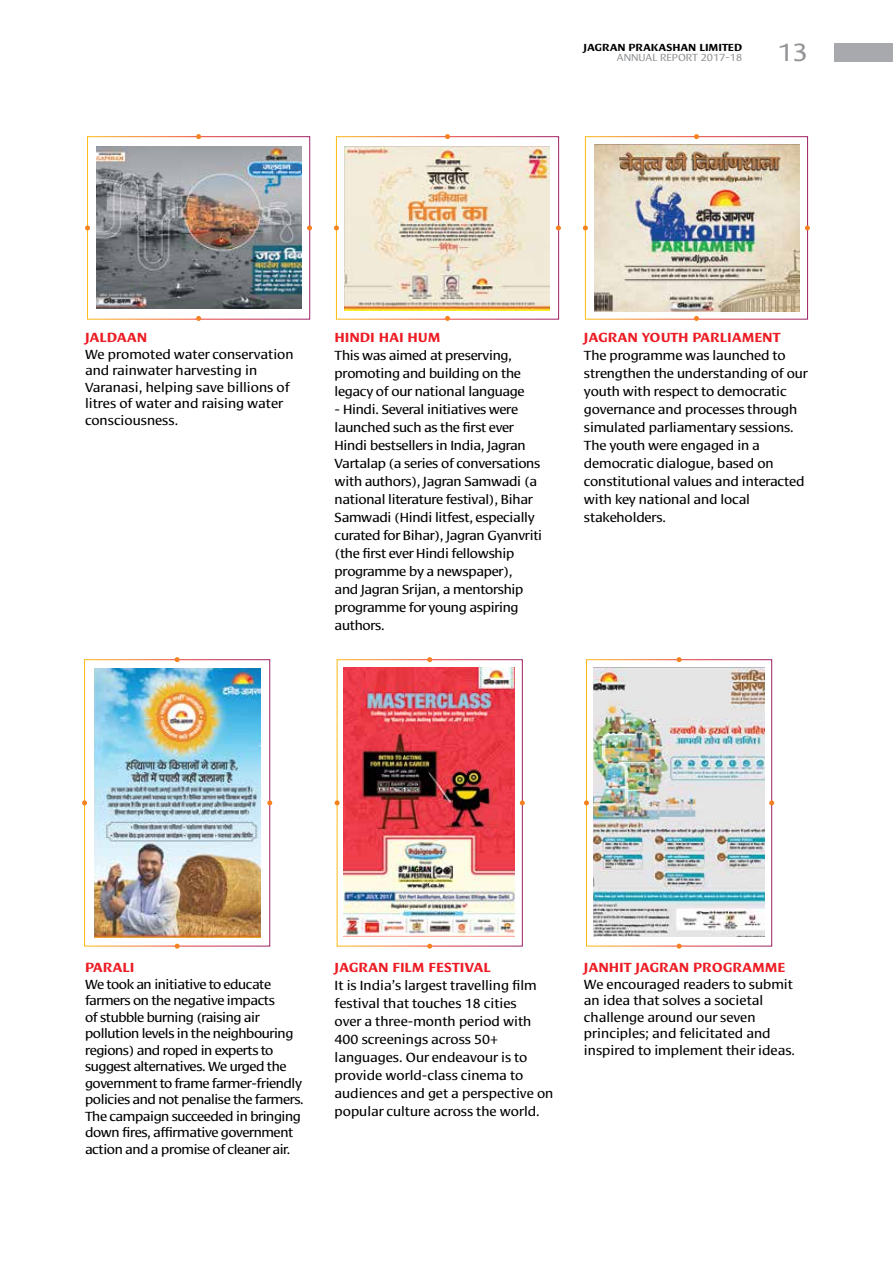
<style>
.page{position:relative;width:893px;height:1263px;background:#fff}
.page>*{position:absolute;margin:0;border:0;box-sizing:border-box;transform-origin:0 0}
.t1{font:25.5px "Cora";color:#939598}
.t2{font:13.5px/18px "Cora";letter-spacing:-.02em;color:#000}
.t3{font:13.5px/16.5px "Cora";color:#000}
.t4{font:700 13.5px "Cora";color:#ed1c24}
.t5{font:700 10.5px "Cora";color:#000}
.t6{font:10.5px "Cora";color:#939598}
</style>
<div class="page">
<div style="left:835px;top:43px;width:58px;height:19px;background:#a7a9ac"></div>
<img style="left:94px;top:668px;width:167px;height:269px">
<img style="left:343px;top:667px;width:171px;height:269px">
<img style="left:593px;top:667px;width:172px;height:269px">
<img style="left:97px;top:147px;width:204px;height:161px">
<img style="left:594px;top:145px;width:205px;height:166px">
<img style="left:344px;top:147px;width:205px;height:163px">
<div style="left:84px;top:659px;width:186px;height:287px;border:1px solid #fff"></div>
<svg style="left:175px;top:657px;width:5px;height:5px"></svg>
<svg style="left:175px;top:944px;width:5px;height:5px"></svg>
<svg style="left:267px;top:800px;width:5px;height:5px"></svg>
<svg style="left:82px;top:800px;width:5px;height:5px"></svg>
<div style="left:337px;top:659px;width:186px;height:287px;border:1px solid #fff"></div>
<svg style="left:427px;top:657px;width:5px;height:5px"></svg>
<svg style="left:427px;top:944px;width:5px;height:5px"></svg>
<svg style="left:520px;top:800px;width:5px;height:5px"></svg>
<svg style="left:335px;top:800px;width:5px;height:5px"></svg>
<div style="left:586px;top:659px;width:186px;height:287px;border:1px solid #fff"></div>
<svg style="left:677px;top:657px;width:5px;height:5px"></svg>
<svg style="left:677px;top:944px;width:5px;height:5px"></svg>
<svg style="left:769px;top:800px;width:5px;height:5px"></svg>
<svg style="left:584px;top:800px;width:5px;height:5px"></svg>
<div style="left:585px;top:136px;width:223px;height:184px;border:1px solid #fff"></div>
<svg style="left:694px;top:134px;width:5px;height:5px"></svg>
<svg style="left:583px;top:225px;width:5px;height:5px"></svg>
<svg style="left:805px;top:225px;width:5px;height:5px"></svg>
<svg style="left:694px;top:316px;width:5px;height:5px"></svg>
<div style="left:336px;top:136px;width:223px;height:184px;border:1px solid #fff"></div>
<svg style="left:445px;top:134px;width:5px;height:5px"></svg>
<svg style="left:334px;top:225px;width:5px;height:5px"></svg>
<svg style="left:556px;top:225px;width:5px;height:5px"></svg>
<svg style="left:445px;top:316px;width:5px;height:5px"></svg>
<div style="left:87px;top:136px;width:223px;height:184px;border:1px solid #fff"></div>
<svg style="left:196px;top:134px;width:5px;height:5px"></svg>
<svg style="left:85px;top:225px;width:5px;height:5px"></svg>
<svg style="left:307px;top:225px;width:5px;height:5px"></svg>
<svg style="left:196px;top:316px;width:5px;height:5px"></svg>
<p class="t5" style="left:584px;top:41px;width:160px">JAGRAN PRAKASHAN LIMITED</p>
<p class="t6" style="left:617px;top:52px;width:127px">ANNUAL REPORT 2017-18</p>
<h1 class="t1" style="left:778px;top:38px;width:32px">13</h1>
<p class="t4" style="left:85px;top:329px;width:64px">JALDAAN</p>
<p class="t3" style="left:85px;top:346px;width:210px">We promoted water conservation and rainwater harvesting in<br>Varanasi, helping save billions of litres of water and raising water consciousness.</p>
<p class="t4" style="left:335px;top:329px;width:107px">HINDI HAI HUM</p>
<p class="t2" style="left:335px;top:347px;width:192px">This was aimed at preserving, promoting and building on the legacy of our national language</p>
<p class="t2" style="left:335px;top:401px;width:209px">- Hindi. Several initiatives were launched such as the first ever<br>Hindi bestsellers in India, Jagran<br>Vartalap (a series of conversations with authors), Jagran Samwadi (a national literature festival), Bihar<br>Samwadi (Hindi litfest, especially curated for Bihar), Jagran Gyanvriti (the first ever Hindi fellowship programme by a newspaper),<br>and Jagran Srijan, a mentorship programme for young aspiring authors.</p>
<p class="t4" style="left:584px;top:329px;width:198px">JAGRAN YOUTH PARLIAMENT</p>
<p class="t2" style="left:584px;top:347px;width:225px">The programme was launched to strengthen the understanding of our youth with respect to democratic governance and processes through simulated parliamentary sessions.<br>The youth were engaged in a democratic dialogue, based on constitutional values and interacted with key national and local stakeholders.</p>
<p class="t4" style="left:85px;top:959px;width:51px">PARALI</p>
<p class="t2" style="left:85px;top:976px;width:220px;line-height:16.5px">We took an initiative to educate farmers on the negative impacts<br>of stubble burning (raising air pollution levels in the neighbouring regions) and roped in experts to suggest alternatives. We urged the government to frame farmer-friendly policies and not penalise the farmers.<br>The campaign succeeded in bringing down fires, affirmative government action and a promise of cleaner air.</p>
<p class="t4" style="left:335px;top:959px;width:158px">JAGRAN FILM FESTIVAL</p>
<p class="t3" style="left:335px;top:977px;width:220px;line-height:18px">It is India’s largest travelling film festival that touches 18 cities<br>over a three-month period with<br>400 screenings across 50+ languages. Our endeavour is to provide world-class cinema to audiences and get a perspective on popular culture across the world.</p>
<p class="t4" style="left:584px;top:959px;width:203px">JANHIT JAGRAN PROGRAMME</p>
<p class="t3" style="left:584px;top:976px;width:213px">We encouraged readers to submit an idea that solves a societal challenge around our seven principles; and felicitated and inspired to implement their ideas.</p>
</div>
